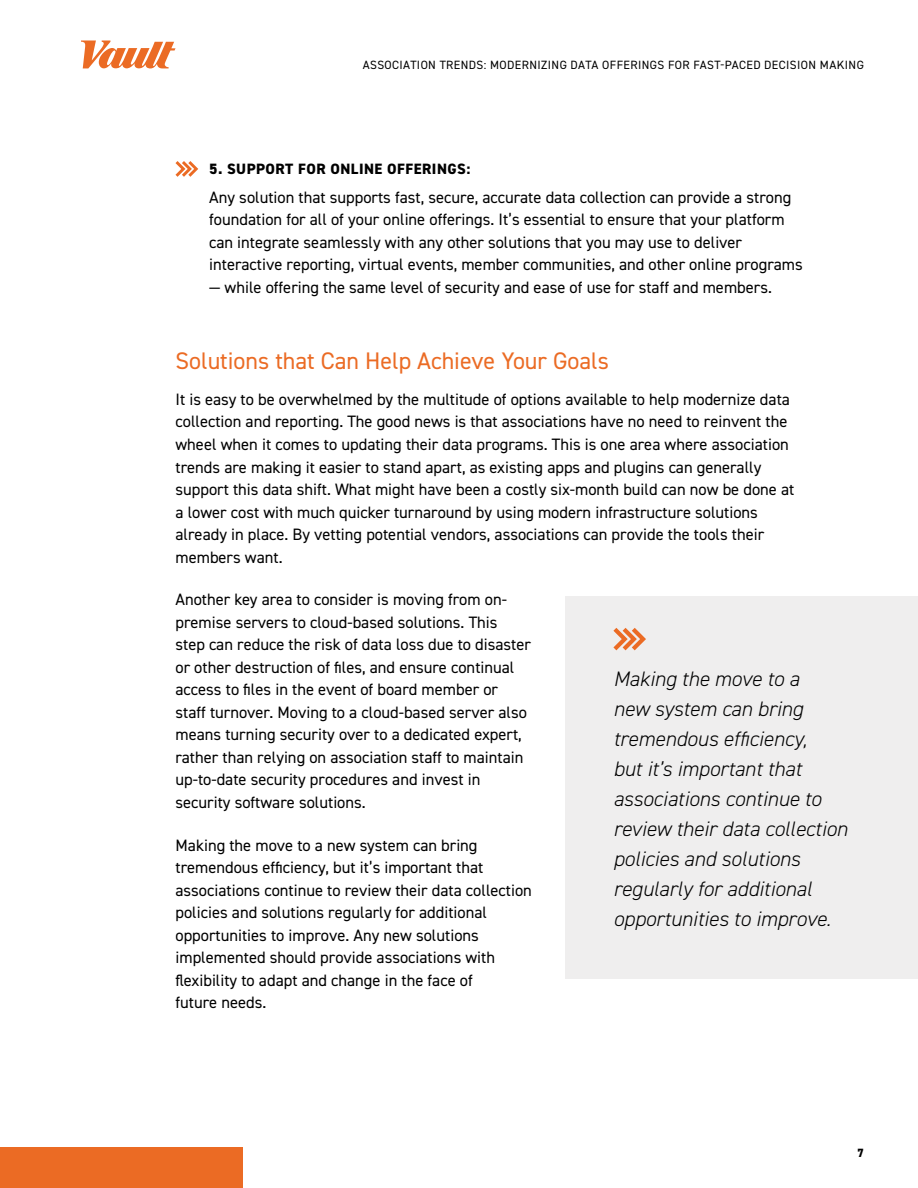
<style>
.page{position:relative;width:918px;height:1188px;background:#fff}
.page>*{position:absolute;margin:0;border:0;box-sizing:border-box;transform-origin:0 0}
.t1{font:24px "DIN2014";color:#eb6b24}
.t2{font:italic 300 21px/30px "DIN2014";color:#000}
.t3{font:16.5px/22.5px "DIN2014";color:#000}
.t4{font:800 15px "DIN2014";letter-spacing:.035em;color:#000}
.t5{font:12px "DIN2014";letter-spacing:.035em;color:#000}
.t6{font:800 12px "DIN2014";color:#000}
</style>
<div class="page">
<svg style="left:81px;top:41px;width:95px;height:27px"></svg>
<div style="left:0;top:1148px;width:243px;height:40px;background:#eb6b24"></div>
<div style="left:566px;top:596px;width:352px;height:382px;background:#efeeee"></div>
<svg style="left:613px;top:628px;width:33px;height:22px"></svg>
<svg style="left:175px;top:161px;width:23px;height:16px"></svg>
<p class="t5" style="left:363px;top:57px;width:503px">ASSOCIATION TRENDS: MODERNIZING DATA OFFERINGS FOR FAST-PACED DECISION MAKING</p>
<p class="t4" style="left:209px;top:159px;width:263px">5. SUPPORT FOR ONLINE OFFERINGS:</p>
<p class="t3" style="left:209px;top:186px;width:595px">Any solution that supports fast, secure, accurate data collection can provide a strong foundation for all of your online offerings. It’s essential to ensure that your platform can integrate seamlessly with any other solutions that you may use to deliver interactive reporting, virtual events, member communities, and other online programs</p>
<p class="t3" style="left:209px;top:276px;width:564px">— while offering the same level of security and ease of use for staff and members.</p>
<h1 class="t1" style="left:176px;top:346px;width:435px">Solutions that Can Help Achieve Your Goals</h1>
<p class="t3" style="left:176px;top:388px;width:620px">It is easy to be overwhelmed by the multitude of options available to help modernize data collection and reporting. The good news is that associations have no need to reinvent the wheel when it comes to updating their data programs. This is one area where association trends are making it easier to stand apart, as existing apps and plugins can generally support this data shift. What might have been a costly six-month build can now be done at a lower cost with much quicker turnaround by using modern infrastructure solutions already in place. By vetting potential vendors, associations can provide the tools their members want.</p>
<p class="t3" style="left:176px;top:588px;width:357px">Another key area to consider is moving from on&shy;premise servers to cloud-based solutions. This step can reduce the risk of data loss due to disaster or other destruction of files, and ensure continual access to files in the event of board member or staff turnover. Moving to a cloud-based server also means turning security over to a dedicated expert, rather than relying on association staff to maintain up-to-date security procedures and invest in security software solutions.</p>
<p class="t3" style="left:176px;top:833px;width:358px">Making the move to a new system can bring tremendous efficiency, but it’s important that associations continue to review their data collection policies and solutions regularly for additional opportunities to improve. Any new solutions implemented should provide associations with flexibility to adapt and change in the face of<br>future needs.</p>
<p class="t2" style="left:613px;top:664px;width:236px">Making the move to a<br>new system can bring tremendous efficiency,<br>but it’s important that associations continue to review their data collection policies and solutions regularly for additional opportunities to improve.</p>
<p class="t6" style="left:857px;top:1145px;width:8px">7</p>
</div>
